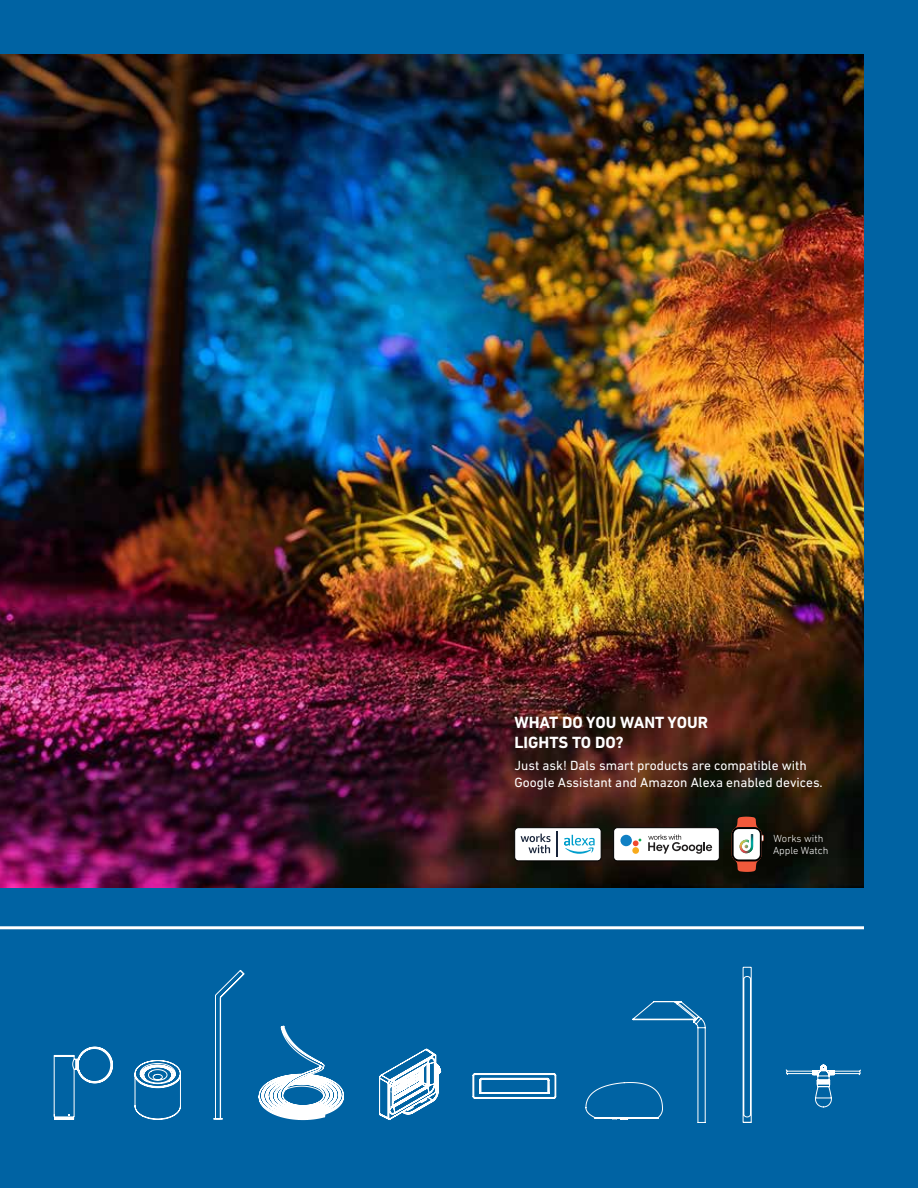
<style>
.page{position:relative;width:918px;height:1188px;background:#0063a3}
.page>*{position:absolute;margin:0;border:0;box-sizing:border-box;transform-origin:0 0}
.t1{font:700 16.5px/19.8px "DIN Next LT Pro";color:#fff}
.t2{font:13.5px/16.2px "DIN Next LT Pro";color:#fff}
.t3{font:300 10.5px/12px "DIN Next LT Pro";color:#fff}
</style>
<div class="page">
<img style="left:0;top:54px;width:864px;height:834px">
<hr style="left:0;top:926px;width:864px;height:3px;background:#fff">
<svg style="left:54px;top:1047px;width:59px;height:73px"></svg>
<svg style="left:135px;top:1060px;width:46px;height:60px"></svg>
<svg style="left:213px;top:970px;width:32px;height:150px"></svg>
<svg style="left:259px;top:1026px;width:85px;height:94px"></svg>
<svg style="left:379px;top:1049px;width:63px;height:71px"></svg>
<svg style="left:473px;top:1073px;width:83px;height:26px"></svg>
<svg style="left:585px;top:1001px;width:121px;height:122px"></svg>
<svg style="left:742px;top:967px;width:10px;height:156px"></svg>
<svg style="left:785px;top:1064px;width:76px;height:44px"></svg>
<svg style="left:732px;top:817px;width:32px;height:55px;background:#997369"></svg>
<img style="left:740px;top:834px;width:13px;height:19px">
<div style="left:614px;top:828px;width:105px;height:33px;background:#fff;border-radius:4px"></div>
<div style="left:613px;top:828px;width:107px;height:33px;border:1px solid #000;border-radius:4px"></div>
<svg style="left:648px;top:834px;width:64px;height:20px"></svg>
<svg style="left:633px;top:839px;width:8px;height:7px"></svg>
<div style="left:632px;top:847px;width:7px;height:7px;background:#f8aa1b;border-radius:50%"></div>
<div style="left:620px;top:835px;width:12px;height:11px;background:#1080c4;border-radius:50%"></div>
<div style="left:515px;top:828px;width:86px;height:33px;background:#fff;border-radius:4px"></div>
<div style="left:515px;top:828px;width:86px;height:33px;border:1px solid #000;border-radius:4px"></div>
<svg style="left:521px;top:834px;width:30px;height:19px"></svg>
<svg style="left:564px;top:835px;width:31px;height:19px"></svg>
<svg style="left:557px;top:831px;width:1px;height:26px"></svg>
<p class="t1" style="left:514px;top:712px;width:195px">WHAT DO YOU WANT YOUR<br>LIGHTS TO DO?</p>
<p class="t2" style="left:514px;top:758px;width:310px">Just ask! Dals smart products are compatible with<br>Google Assistant and Amazon Alexa enabled devices.</p>
<p class="t3" style="left:773px;top:833px;width:57px">Works with<br>Apple Watch</p>
</div>
